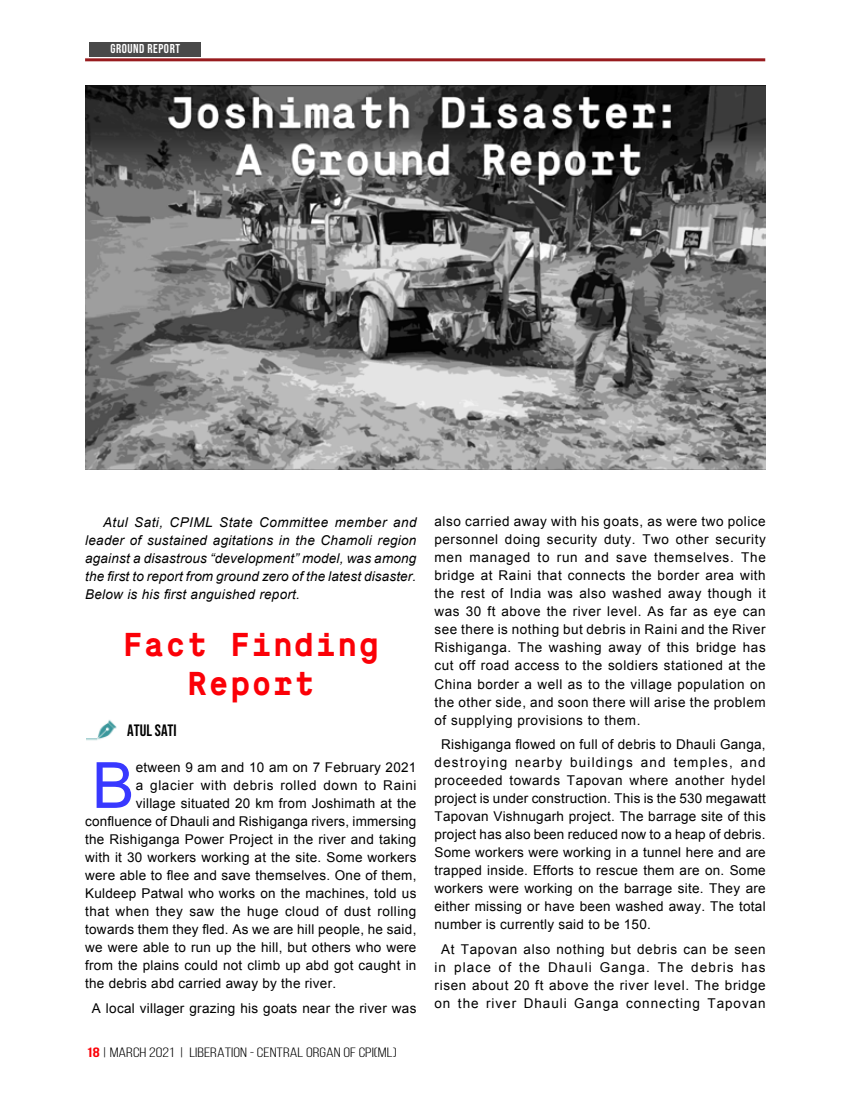
<style>
.page{position:relative;width:851px;height:1106px;background:#fff}
.page>*{position:absolute;margin:0;border:0;box-sizing:border-box;transform-origin:0 0}
.t1{font:63.75px "Arial";color:#3838ff}
.t2{font:700 33px/39px "Maison Mono";letter-spacing:.03em;color:#fb0007;text-align:center}
.t3{font:16.5px "Bebas Neue";color:#000}
.t4{font:13.5px/18px "Arial";letter-spacing:.02em;color:#000;text-align:justify}
.t5{font:italic 13.5px/18px "Arial";letter-spacing:.02em;color:#000;text-align:justify}
.t6{font:13.5px/18px "Arial";letter-spacing:.05em;color:#000;text-align:center}
.t7{font:13.5px "Bebas Neue";color:#000;scale:1.3 1}
.t8{font:13.5px "Arial";letter-spacing:.045em;color:#000}
.t9{font:12.9px "Bebas Neue";letter-spacing:.04em;color:#fff}
.s1{font-weight:700;color:#fb0007}
</style>
<div class="page">
<hr style="left:85px;top:58px;width:680px;height:3px;background:#981b1e">
<div style="left:89px;top:43px;width:112px;height:14px;background:#494949"></div>
<img style="left:85px;top:85px;width:680px;height:384px">
<img style="left:86px;top:720px;width:31px;height:21px">
<p class="t9" style="left:110px;top:42px;width:71px">GROUND REPORT</p>
<p class="t5" style="left:85px;top:513px;width:333px;text-indent:18px">Atul Sati, CPIML State Committee member and leader of sustained agitations in the Chamoli region against a disastrous “development” model, was among the first to report from ground zero of the latest disaster.<br>Below is his first anguished report.</p>
<h2 class="t2" style="left:122px;top:625px;width:258px">Fact Finding<br>Report</h2>
<p class="t3" style="left:127px;top:720px;width:51px">Atul Sati</p>
<h1 class="t1" style="left:92px;top:743px;width:44px">B</h1>
<p class="t4" style="left:136px;top:758px;width:282px">etween 9 am and 10 am on 7 February 2021</p>
<p class="t8" style="left:136px;top:776px;width:282px">a glacier with debris rolled down to Raini</p>
<p class="t4" style="left:136px;top:794px;width:282px">village situated 20 km from Joshimath at the</p>
<p class="t4" style="left:85px;top:812px;width:333px">confluence of Dhauli and Rishiganga rivers, immersing</p>
<p class="t4" style="left:85px;top:830px;width:333px">the Rishiganga Power Project in the river and taking</p>
<p class="t4" style="left:85px;top:848px;width:333px">with it 30 workers working at the site. Some workers</p>
<p class="t4" style="left:85px;top:866px;width:333px">were able to flee and save themselves. One of them,</p>
<p class="t4" style="left:85px;top:884px;width:333px">Kuldeep Patwal who works on the machines, told us</p>
<p class="t4" style="left:85px;top:902px;width:332px">that when they saw the huge cloud of dust rolling</p>
<p class="t4" style="left:85px;top:920px;width:333px">towards them they fled. As we are hill people, he said,</p>
<p class="t4" style="left:85px;top:938px;width:333px">we were able to run up the hill, but others who were</p>
<p class="t4" style="left:85px;top:956px;width:333px">from the plains could not climb up abd got caught in</p>
<p class="t4" style="left:85px;top:974px;width:252px">the debris abd carried away by the river.</p>
<p class="t4" style="left:92px;top:999px;width:326px">A local villager grazing his goats near the river was</p>
<p class="t7" style="left:86px;top:1044px;width:240px"><span class="s1">18</span> | MARCH 2021 | LIBERATION - CENTRAL ORGAN OF CPI(ML)</p>
<p class="t4" style="left:434px;top:513px;width:333px">also carried away with his goats, as were two police personnel doing security duty. Two other security men managed to run and save themselves. The bridge at Raini that connects the border area with the rest of India was also washed away though it was 30 ft above the river level. As far as eye can see there is nothing but debris in Raini and the River Rishiganga. The washing away of this bridge has cut off road access to the soldiers stationed at the China border a well as to the village population on the other side, and soon there will arise the problem of supplying provisions to them.</p>
<p class="t4" style="left:434px;top:735px;width:333px;text-indent:7px">Rishiganga flowed on full of debris to Dhauli Ganga, destroying nearby buildings and temples, and proceeded towards Tapovan where another hydel project is under construction. This is the 530 megawatt Tapovan Vishnugarh project. The barrage site of this project has also been reduced now to a heap of debris.<br>Some workers were working in a tunnel here and are trapped inside. Efforts to rescue them are on. Some workers were working on the barrage site. They are either missing or have been washed away. The total number is currently said to be 150.</p>
<p class="t6" style="left:434px;top:940px;width:333px">At Tapovan also nothing but debris can be seen in place of the Dhauli Ganga. The debris has risen about 20 ft above the river level. The bridge on the river Dhauli Ganga connecting Tapovan</p>
</div>
